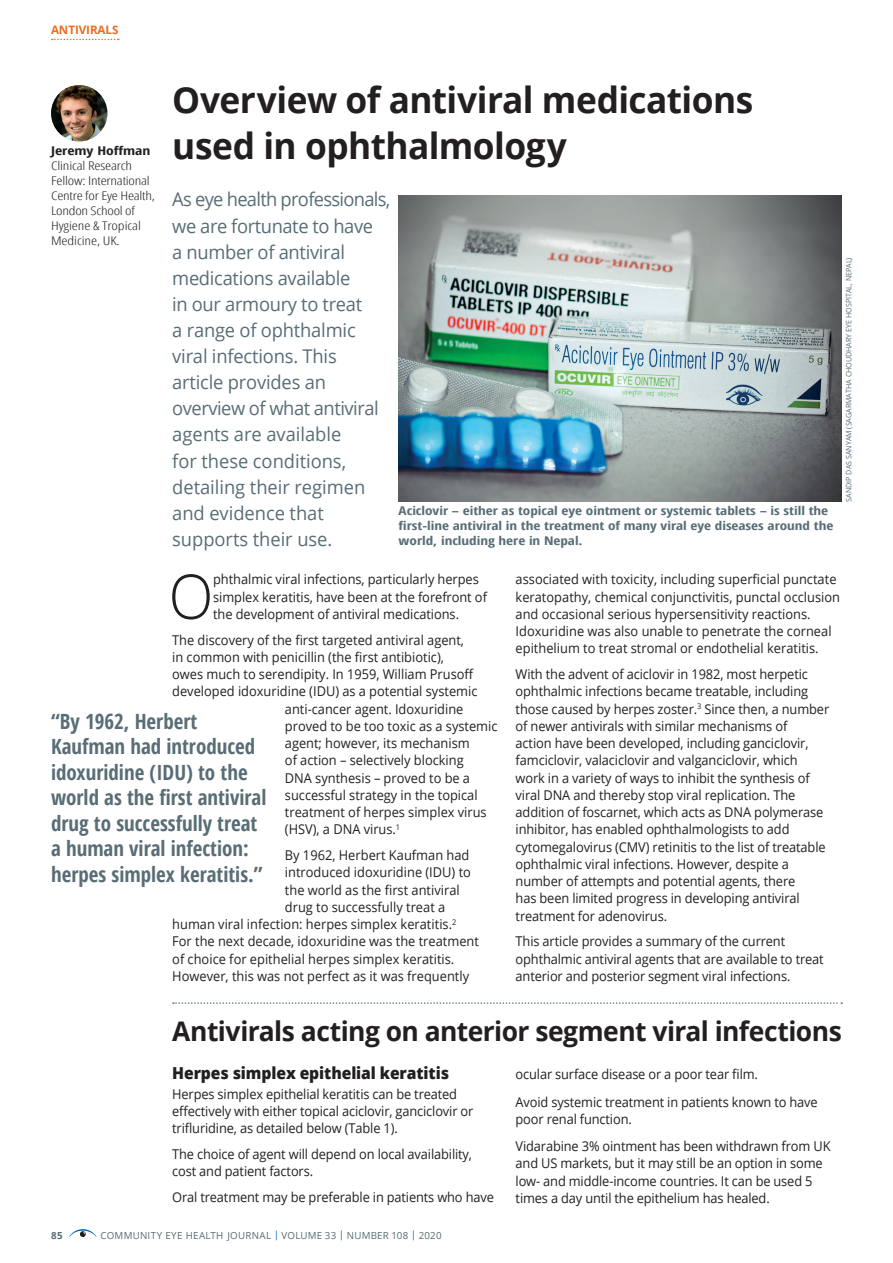
<style>
.page{position:relative;width:893px;height:1263px;background:#fff}
.page>*{position:absolute;margin:0;border:0;box-sizing:border-box;transform-origin:0 0}
.t1{font:300 61.8px "Open Sans";color:#231f20;scale:.95 1}
.t2{font:700 36px/46.5px "Open Sans";letter-spacing:-.015em;color:#231f20}
.t3{font:700 27px "Open Sans";letter-spacing:-.02em;color:#231f20}
.t4{font:700 21px/25.5px "Open Sans Condensed";color:#586d75}
.t5{font:18.9px/26.1px "Open Sans";letter-spacing:-.01em;color:#586d75}
.t6{font:800 16.5px "Open Sans";letter-spacing:-.005em;color:#231f20;scale:.95 1}
.t7{font:13.5px/17.2px "Open Sans";letter-spacing:-.01em;color:#231f20;scale:.95 1}
.t8{font:700 12px/15px "Open Sans Condensed";color:#586d75;scale:1.26 1}
.t9{font:300 12px/14.9px "Open Sans Condensed";letter-spacing:-.01em;color:#231f20;scale:1.3 1}
.t10{font:700 12px "Open Sans Condensed";color:#231f20;scale:1.3 1}
.t11{font:700 11.7px "Open Sans";letter-spacing:-.005em;color:#e96d24}
.t12{font:9.75px "Open Sans";letter-spacing:.025em;color:#586d75}
.t13{font:700 9.75px "Open Sans";color:#586d75}
.t14{font:7.5px "Open Sans";color:#586d75;scale:.95 1}
.s1{color:#006cb7}
</style>
<div class="page">
<svg style="left:69px;top:1229px;width:28px;height:9px"></svg>
<svg style="left:173px;top:1002px;width:669px;height:2px"></svg>
<svg style="left:52px;top:39px;width:67px;height:1px"></svg>
<img style="left:399px;top:195px;width:443px;height:307px">
<img style="left:51px;top:85px;width:56px;height:56px;border-radius:28px">
<p class="t11" style="left:51px;top:22px;width:69px">ANTIVIRALS</p>
<p class="t10" style="left:51px;top:143px;width:78px">Jeremy Hoffman</p>
<p class="t9" style="left:51px;top:158px;width:81px">Clinical Research<br>Fellow: International<br>Centre for Eye Health,<br>London School of<br>Hygiene &amp; Tropical<br>Medicine, UK.</p>
<h2 class="t2" style="left:172px;top:75px;width:583px">Overview of antiviral medications used in ophthalmology</h2>
<p class="t5" style="left:172px;top:186px;width:220px">As eye health professionals, we are fortunate to have<br>a number of antiviral medications available<br>in our armoury to treat<br>a range of ophthalmic viral infections. This article provides an overview of what antiviral agents are available<br>for these conditions, detailing their regimen and evidence that supports their use.</p>
<p class="t8" style="left:399px;top:503px;width:346px">Aciclovir – either as topical eye ointment or systemic tablets – is still the first-line antiviral in the treatment of many viral eye diseases around the world, including here in Nepal.</p>
<p class="t14" style="left:843px;top:502px;width:259px;rotate:-90deg">SANDIP DAS SANYAM (SAGARMATHA CHOUDHARY EYE HOSPITAL, NEPAL)</p>
<p class="t7" style="left:516px;top:571px;width:343px">associated with toxicity, including superficial punctate keratopathy, chemical conjunctivitis, punctal occlusion and occasional serious hypersensitivity reactions.<br>Idoxuridine was also unable to penetrate the corneal epithelium to treat stromal or endothelial keratitis.</p>
<p class="t7" style="left:516px;top:665px;width:332px">With the advent of aciclovir in 1982, most herpetic ophthalmic infections became treatable, including those caused by herpes zoster.<sup>3</sup> Since then, a number of newer antivirals with similar mechanisms of<br>action have been developed, including ganciclovir, famciclovir, valaciclovir and valganciclovir, which work in a variety of ways to inhibit the synthesis of viral DNA and thereby stop viral replication. The addition of foscarnet, which acts as DNA polymerase inhibitor, has enabled ophthalmologists to add cytomegalovirus (CMV) retinitis to the list of treatable ophthalmic viral infections. However, despite a number of attempts and potential agents, there<br>has been limited progress in developing antiviral treatment for adenovirus.</p>
<p class="t7" style="left:516px;top:932px;width:326px">This article provides a summary of the current ophthalmic antiviral agents that are available to treat anterior and posterior segment viral infections.</p>
<h3 class="t3" style="left:172px;top:1012px;width:671px">Antivirals acting on anterior segment viral infections</h3>
<p class="t6" style="left:172px;top:1060px;width:293px">Herpes simplex epithelial keratitis</p>
<p class="t7" style="left:172px;top:1085px;width:319px">Herpes simplex epithelial keratitis can be treated effectively with either topical aciclovir, ganciclovir or trifluridine, as detailed below (Table 1).</p>
<p class="t7" style="left:172px;top:1145px;width:317px">The choice of agent will depend on local availability, cost and patient factors.</p>
<p class="t7" style="left:172px;top:1188px;width:340px">Oral treatment may be preferable in patients who have</p>
<h1 class="t1" style="left:169px;top:554px;width:49px">O</h1>
<p class="t7" style="left:213px;top:570px;width:290px">phthalmic viral infections, particularly herpes simplex keratitis, have been at the forefront of the development of antiviral medications.</p>
<p class="t7" style="left:172px;top:631px;width:309px">The discovery of the first targeted antiviral agent,</p>
<p class="t7" style="left:172px;top:648px;width:288px">in common with penicillin (the first antibiotic),</p>
<p class="t7" style="left:172px;top:665px;width:319px">owes much to serendipity. In 1959, William Prusoff</p>
<p class="t7" style="left:172px;top:682px;width:323px">developed idoxuridine (IDU) as a potential systemic</p>
<p class="t7" style="left:285px;top:700px;width:189px">anti-cancer agent. Idoxuridine</p>
<p class="t7" style="left:285px;top:717px;width:225px">proved to be too toxic as a systemic</p>
<p class="t7" style="left:285px;top:734px;width:196px">agent; however, its mechanism</p>
<p class="t7" style="left:285px;top:751px;width:190px">of action – selectively blocking</p>
<p class="t7" style="left:285px;top:769px;width:196px">DNA synthesis – proved to be a</p>
<p class="t7" style="left:285px;top:786px;width:204px">successful strategy in the topical</p>
<p class="t7" style="left:285px;top:803px;width:214px">treatment of herpes simplex virus</p>
<p class="t7" style="left:285px;top:820px;width:123px">(HSV), a DNA virus.<sup>1</sup></p>
<p class="t7" style="left:285px;top:846px;width:196px">By 1962, Herbert Kaufman had</p>
<p class="t7" style="left:285px;top:863px;width:197px">introduced idoxuridine (IDU) to</p>
<p class="t7" style="left:285px;top:881px;width:186px">the world as the first antiviral</p>
<p class="t7" style="left:285px;top:898px;width:170px">drug to successfully treat a</p>
<p class="t7" style="left:172px;top:915px;width:301px">human viral infection: herpes simplex keratitis.<sup>2</sup></p>
<p class="t7" style="left:172px;top:932px;width:324px">For the next decade, idoxuridine was the treatment</p>
<p class="t7" style="left:172px;top:950px;width:298px">of choice for epithelial herpes simplex keratitis.</p>
<p class="t7" style="left:172px;top:967px;width:314px">However, this was not perfect as it was frequently</p>
<h3 class="t4" style="left:51px;top:708px;width:217px">“By 1962, Herbert<br>Kaufman had introduced idoxuridine (IDU) to the world as the first antiviral drug to successfully treat a human viral infection: herpes simplex keratitis.”</h3>
<p class="t7" style="left:516px;top:1060px;width:320px;line-height:27.2px">ocular surface disease or a poor tear film.<br>Avoid systemic treatment in patients known to have</p>
<p class="t7" style="left:516px;top:1105px;width:333px;line-height:27.2px">poor renal function.<br>Vidarabine 3% ointment has been withdrawn from UK</p>
<p class="t7" style="left:516px;top:1154px;width:325px">and US markets, but it may still be an option in some low- and middle-income countries. It can be used 5 times a day until the epithelium has healed.</p>
<p class="t13" style="left:51px;top:1228px;width:13px">85</p>
<p class="t12" style="left:101px;top:1228px;width:342px">COMMUNITY EYE HEALTH JOURNAL <span class="s1">|</span> VOLUME 33 <span class="s1">|</span> NUMBER 108 <span class="s1">|</span> 2020</p>
</div>
